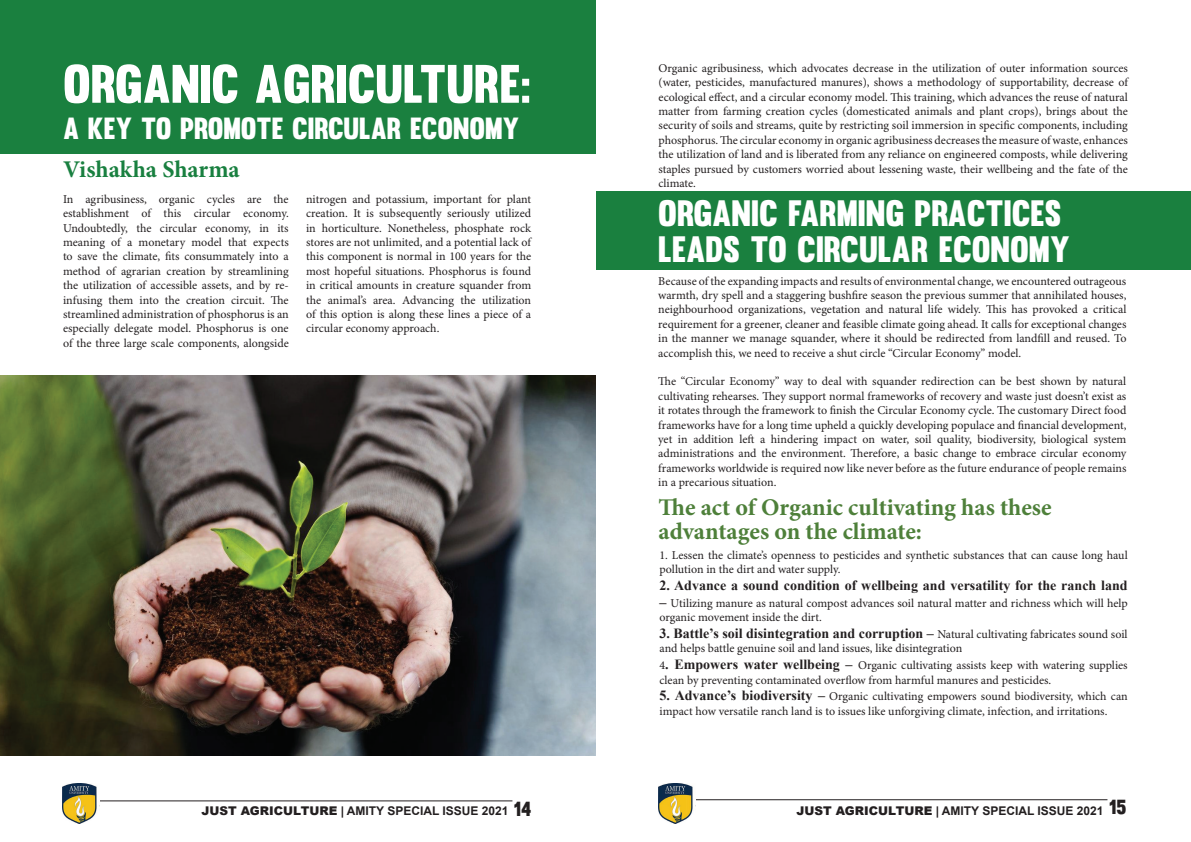
<style>
.page{position:relative;width:1191px;height:842px;background:#fff}
.page>*{position:absolute;margin:0;border:0;box-sizing:border-box;transform-origin:0 0}
.t1{font:53px "Muro";color:#fff}
.t2{font:36px/36px "Muro";color:#fff}
.t3{font:30px "Muro";color:#fff}
.t4{font:700 24px/24px "Minion Pro";color:#4e803a}
.t5{font:700 24px "Minion Pro";color:#198040}
.t6{font:700 14px "Times New Roman";color:#231f20}
.t7{font:12px/14.4px "Minion Pro";color:#231f20;text-align:justify}
.t8{font:700 12px "Arial";color:#231f20}
.s1{font-family:"Times New Roman";font-weight:700;font-size:14px}
.s2{font-family:"Minion Pro";font-weight:400;font-size:12px}
.s3{font-weight:900}
.s4{font-family:"Muro";font-weight:400;font-size:20px}
</style>
<div class="page">
<hr style="left:64px;top:800px;width:448px;height:1px;background:#231f20">
<hr style="left:659px;top:799px;width:448px;height:1px;background:#231f20">
<img style="left:63px;top:783px;width:37px;height:40px">
<img style="left:659px;top:783px;width:37px;height:40px">
<div style="left:0;top:0;width:595px;height:153px;background:#1a803f"></div>
<img style="left:0;top:376px;width:595px;height:379px">
<div style="left:596px;top:192px;width:595px;height:78px;background:#1a803f"></div>
<p class="t7" style="left:658px;top:61px;width:471px">Organic agribusiness, which advocates decrease in the utilization of outer information sources (water, pesticides, manufactured manures), shows a methodology of supportability, decrease of ecological effect, and a circular economy model. This training, which advances the reuse of natural matter from farming creation cycles (domesticated animals and plant crops), brings about the security of soils and streams, quite by restricting soil immersion in specific components, including phosphorus. The circular economy in organic agribusiness decreases the measure of waste, enhances the utilization of land and is liberated from any reliance on engineered composts, while delivering staples pursued by customers worried about lessening waste, their wellbeing and the fate of the climate.</p>
<h1 class="t1" style="left:63px;top:52px;width:469px">ORGANIC AGRICULTURE:</h1>
<h3 class="t3" style="left:63px;top:110px;width:458px">A KEY TO PROMOTE CIRCULAR ECONOMY</h3>
<h3 class="t5" style="left:63px;top:153px;width:178px">Vishakha Sharma</h3>
<p class="t7" style="left:63px;top:192px;width:227px">In agribusiness, organic cycles are the establishment of this circular economy.<br>Undoubtedly, the circular economy, in its meaning of a monetary model that expects to save the climate, fits consummately into a method of agrarian creation by streamlining the utilization of accessible assets, and by re&shy;infusing them into the creation circuit. The streamlined administration of phosphorus is an especially delegate model. Phosphorus is one of the three large scale components, alongside</p>
<p class="t7" style="left:306px;top:192px;width:227px">nitrogen and potassium, important for plant creation. It is subsequently seriously utilized in horticulture. Nonetheless, phosphate rock stores are not unlimited, and a potential lack of this component is normal in 100 years for the most hopeful situations. Phosphorus is found in critical amounts in creature squander from the animal’s area. Advancing the utilization of this option is along these lines a piece of a circular economy approach.</p>
<h2 class="t2" style="left:658px;top:195px;width:413px">ORGANIC FARMING PRACTICES<br>LEADS TO CIRCULAR ECONOMY</h2>
<p class="t7" style="left:658px;top:274px;width:470px">Because of the expanding impacts and results of environmental change, we encountered outrageous warmth, dry spell and a staggering bushfire season the previous summer that annihilated houses, neighbourhood organizations, vegetation and natural life widely. This has provoked a critical requirement for a greener, cleaner and feasible climate going ahead. It calls for exceptional changes in the manner we manage squander, where it should be redirected from landfill and reused. To accomplish this, we need to receive a shut circle “Circular Economy” model.</p>
<p class="t7" style="left:658px;top:375px;width:470px">The “Circular Economy” way to deal with squander redirection can be best shown by natural cultivating rehearses. They support normal frameworks of recovery and waste just doesn’t exist as it rotates through the framework to finish the Circular Economy cycle. The customary Direct food frameworks have for a long time upheld a quickly developing populace and financial development, yet in addition left a hindering impact on water, soil quality, biodiversity, biological system administrations and the environment. Therefore, a basic change to embrace circular economy frameworks worldwide is required now like never before as the future endurance of people remains in a precarious situation.</p>
<h3 class="t4" style="left:658px;top:495px;width:395px">The act of Organic cultivating has these advantages on the climate:</h3>
<p class="t7" style="left:659px;top:548px;width:470px">1. Lessen the climate’s openness to pesticides and synthetic substances that can cause long haul pollution in the dirt and water supply.</p>
<p class="t6" style="left:659px;top:575px;width:470px">2. Advance a sound condition of wellbeing and versatility for the ranch land</p>
<p class="t7" style="left:659px;top:596px;width:469px"><span class="s1">–</span> Utilizing manure as natural compost advances soil natural matter and richness which will help organic movement inside the dirt.</p>
<p class="t6" style="left:659px;top:623px;width:469px">3. Battle’s soil disintegration and corruption – <span class="s2">Natural cultivating fabricates sound soil</span></p>
<p class="t7" style="left:659px;top:642px;width:304px">and helps battle genuine soil and land issues, like disintegration</p>
<p class="t7" style="left:659px;top:659px;width:470px">4<span class="s1">. Empowers water wellbeing –</span> Organic cultivating assists keep with watering supplies clean by preventing contaminated overflow from harmful manures and pesticides.</p>
<p class="t7" style="left:659px;top:690px;width:470px"><span class="s1">5. Advance’s biodiversity –</span> Organic cultivating empowers sound biodiversity, which can impact how versatile ranch land is to issues like unforgiving climate, infection, and irritations.</p>
<p class="t8" style="left:201px;top:802px;width:331px"><span class="s3">JUST AGRICULTURE</span> | AMITY SPECIAL ISSUE 2021 <span class="s4">14</span></p>
<p class="t8" style="left:796px;top:802px;width:331px"><span class="s3">JUST AGRICULTURE</span> | AMITY SPECIAL ISSUE 2021 <span class="s4">15</span></p>
</div>
